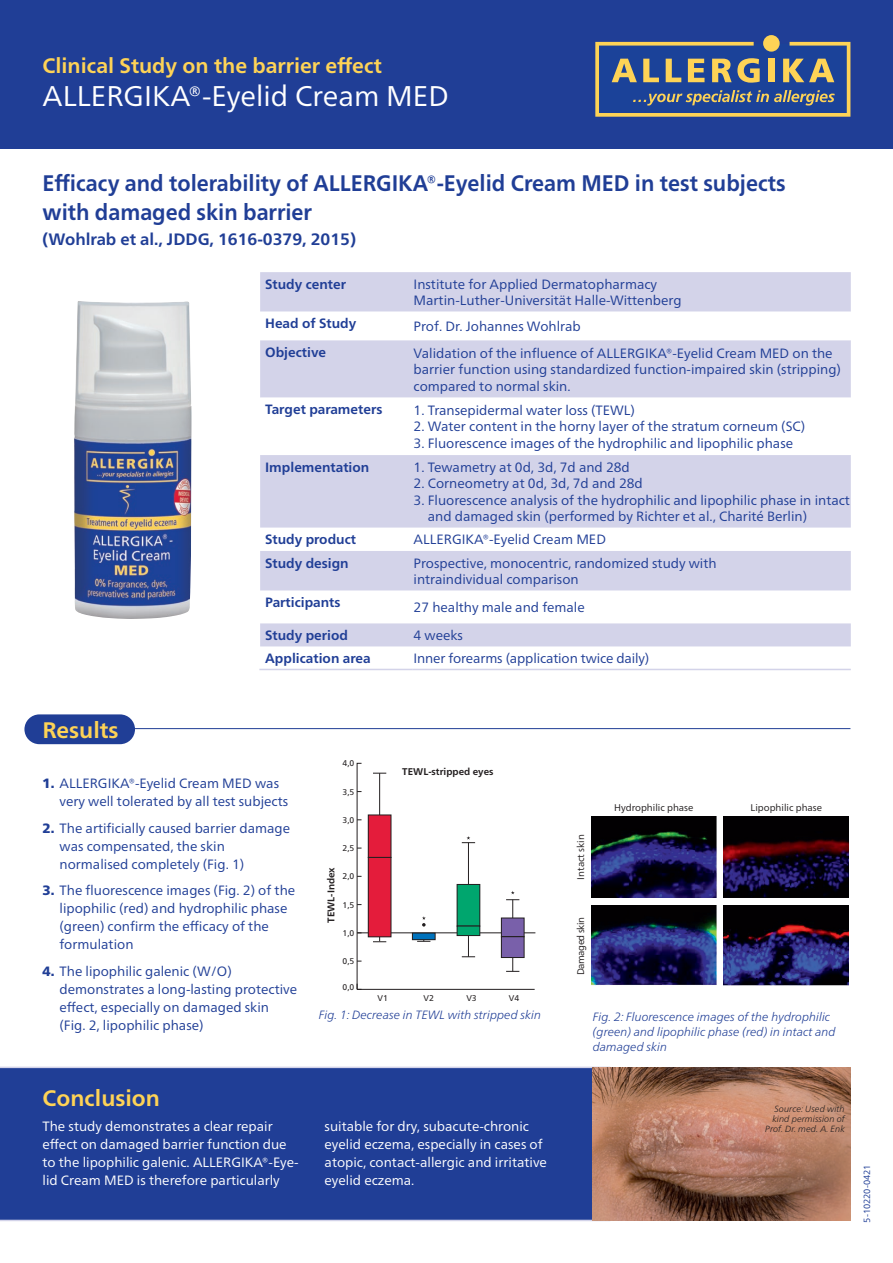
<style>
.page{position:relative;width:893px;height:1263px;background:#fff}
.page>*{position:absolute;margin:0;border:0;box-sizing:border-box;transform-origin:0 0}
.t1{font:28.5px "Frutiger Neue LTW1 G";color:#fff}
.t2{font:700 22.5px/28.5px "Frutiger Neue LTW1 G";color:#203e96;scale:.95 1}
.t3{font:700 22.5px "Frutiger Neue LTW1 G";color:#fed356}
.t4{font:700 21px "Frutiger Neue LTW1 G";color:#fed356}
.t5{font:700 16.5px "Frutiger Neue LTW1 G";color:#203e96}
.t6{font:13.5px/18px "Frutiger Neue LTW1 G";color:#203e96}
.t7{font:13.5px/18px "Frutiger Neue LTW1 G";color:#fff}
.t8{font:700 13.5px "Frutiger Neue LTW1 G";color:#203e96}
.t9{font:italic 300 12px/15px "Frutiger Neue LTW1 G";color:#203e96}
.t10{font:9.75px "Frutiger Neue LTW1 G";color:#231f20}
.t11{font:700 9.75px "Frutiger Neue LTW1 G";color:#231f20}
.t12{font:9.75px "Frutiger Neue LTW1 G";color:#231f20}
.t13{font:9.75px "Frutiger Neue LTW1 G";letter-spacing:-.05em;color:#231f20}
.t14{font:italic 300 9px/9.8px "Frutiger Neue LTW1 G";color:#231f20;text-align:right}
.t15{font:9px "Frutiger Neue LTW1 G";color:#203e96}
.t16{font:8.25px "Frutiger Neue LTW1 G";color:#231f20}
.s1{font-weight:900}
</style>
<div class="page">
<div style="left:0;top:0;width:893px;height:149px;background:#203e96"></div>
<div style="left:0;top:1066px;width:610px;height:155px;background:#203e96"></div>
<img style="left:591px;top:816px;width:125px;height:81px">
<img style="left:591px;top:906px;width:125px;height:80px">
<img style="left:724px;top:816px;width:124px;height:81px">
<img style="left:724px;top:906px;width:124px;height:80px">
<svg style="left:260px;top:272px;width:591px;height:374px;fill:#d3d3e9"></svg>
<svg style="left:260px;top:312px;width:591px;height:143px"></svg>
<hr style="left:259px;top:669px;width:154px;height:1px;background:#d3d3e9">
<hr style="left:413px;top:669px;width:438px;height:1px;background:#d3d3e9">
<img style="left:593px;top:1067px;width:257px;height:153px">
<div style="left:24px;top:714px;width:111px;height:30px;background:#203e96;border-radius:15px"></div>
<hr style="left:43px;top:728px;width:807px;height:1px;background:#203e96">
<img style="left:74px;top:301px;width:118px;height:318px">
<hr style="left:357px;top:989px;width:178px;height:1px;background:#231f20">
<svg style="left:356px;top:762px;width:6px;height:228px"></svg>
<svg style="left:373px;top:773px;width:13px;height:1px"></svg>
<svg style="left:462px;top:956px;width:13px;height:1px"></svg>
<svg style="left:506px;top:971px;width:13px;height:1px"></svg>
<svg style="left:373px;top:941px;width:13px;height:1px"></svg>
<hr style="left:357px;top:932px;width:178px;height:1px;background:#231f20">
<hr style="left:468px;top:843px;width:1px;height:114px;background:#231f20">
<hr style="left:512px;top:900px;width:1px;height:71px;background:#231f20">
<div style="left:457px;top:884px;width:23px;height:42px;background:#00a66e"></div>
<div style="left:457px;top:884px;width:23px;height:42px;border:1px solid #231f20"></div>
<div style="left:457px;top:926px;width:23px;height:9px;background:#00a66e"></div>
<div style="left:457px;top:926px;width:23px;height:10px;border:1px solid #231f20"></div>
<div style="left:501px;top:918px;width:23px;height:19px;background:#7960aa"></div>
<div style="left:501px;top:937px;width:23px;height:20px;background:#7960aa"></div>
<div style="left:501px;top:936px;width:23px;height:22px;border:1px solid #231f20"></div>
<hr style="left:379px;top:773px;width:1px;height:168px;background:#231f20">
<div style="left:368px;top:815px;width:23px;height:42px;background:#e41c3b"></div>
<div style="left:368px;top:815px;width:23px;height:43px;border:1px solid #231f20"></div>
<div style="left:368px;top:857px;width:23px;height:80px;background:#e41c3b"></div>
<div style="left:368px;top:857px;width:23px;height:80px;border:1px solid #231f20"></div>
<svg style="left:417px;top:940px;width:13px;height:2px"></svg>
<div style="left:412px;top:933px;width:23px;height:7px;background:#0072bc"></div>
<div style="left:412px;top:933px;width:23px;height:7px;border:1px solid #231f20"></div>
<svg style="left:422px;top:916px;width:4px;height:10px"></svg>
<svg style="left:462px;top:836px;width:13px;height:7px"></svg>
<svg style="left:506px;top:891px;width:13px;height:9px"></svg>
<div style="left:763px;top:35px;width:17px;height:17px;background:#fed356;border-radius:50%"></div>
<svg style="left:595px;top:42px;width:255px;height:75px"></svg>
<h3 class="t4" style="left:43px;top:51px;width:341px">Clinical Study on the barrier effect</h3>
<h1 class="t1" style="left:43px;top:75px;width:408px">ALLERGIKA®-Eyelid Cream MED</h1>
<h2 class="t2" style="left:43px;top:168px;width:784px">Efficacy and tolerability of ALLERGIKA®-Eyelid Cream MED in test subjects with damaged skin barrier</h2>
<p class="t5" style="left:43px;top:228px;width:315px">(Wohlrab et al., JDDG, 1616-0379, 2015)</p>
<p class="t8" style="left:265px;top:274px;width:82px">Study center</p>
<p class="t6" style="left:414px;top:275px;width:270px;line-height:16.5px">Institute for Applied Dermatopharmacy<br>Martin-Luther-Universität Halle-Wittenberg</p>
<p class="t8" style="left:265px;top:314px;width:93px">Head of Study</p>
<p class="t6" style="left:414px;top:316px;width:169px">Prof. Dr. Johannes Wohlrab</p>
<p class="t8" style="left:265px;top:342px;width:63px">Objective</p>
<p class="t6" style="left:414px;top:344px;width:429px;line-height:16.5px">Validation of the influence of ALLERGIKA®-Eyelid Cream MED on the barrier function using standardized function-impaired skin (stripping) compared to normal skin.</p>
<p class="t8" style="left:265px;top:400px;width:119px">Target parameters</p>
<p class="t6" style="left:414px;top:400px;width:223px">1. Transepidermal water loss (TEWL)</p>
<p class="t6" style="left:414px;top:417px;width:393px">2. Water content in the horny layer of the stratum corneum (SC)</p>
<p class="t6" style="left:414px;top:433px;width:381px">3. Fluorescence images of the hydrophilic and lipophilic phase</p>
<p class="t8" style="left:265px;top:457px;width:106px">Implementation</p>
<p class="t6" style="left:414px;top:457px;width:218px">1. Tewametry at 0d, 3d, 7d and 28d</p>
<p class="t6" style="left:414px;top:473px;width:231px">2. Corneometry at 0d, 3d, 7d and 28d</p>
<p class="t6" style="left:428px;top:491px;width:424px;line-height:16.5px;text-indent:-14px">3. Fluorescence analysis of the hydrophilic and lipophilic phase in intact and damaged skin (performed by Richter et al., Charité Berlin)</p>
<p class="t8" style="left:265px;top:530px;width:92px">Study product</p>
<p class="t6" style="left:414px;top:530px;width:194px">ALLERGIKA®-Eyelid Cream MED</p>
<p class="t8" style="left:265px;top:553px;width:85px">Study design</p>
<p class="t6" style="left:414px;top:554px;width:305px;line-height:16.5px">Prospective, monocentric, randomized study with intraindividual comparison</p>
<p class="t8" style="left:265px;top:593px;width:77px">Participants</p>
<p class="t6" style="left:414px;top:597px;width:173px">27 healthy male and female</p>
<p class="t8" style="left:265px;top:625px;width:84px">Study period</p>
<p class="t6" style="left:414px;top:625px;width:51px">4 weeks</p>
<p class="t8" style="left:265px;top:649px;width:107px">Application area</p>
<p class="t6" style="left:414px;top:648px;width:237px">Inner forearms (application twice daily)</p>
<h2 class="t3" style="left:43px;top:713px;width:78px">Results</h2>
<p class="t6" style="left:60px;top:773px;width:230px;text-indent:-17px"><span class="s1">1.</span> ALLERGIKA®-Eyelid Cream MED was very well tolerated by all test subjects</p>
<p class="t6" style="left:60px;top:818px;width:232px;text-indent:-17px"><span class="s1">2.</span> The artificially caused barrier damage was compensated, the skin normalised completely (Fig. 1)</p>
<p class="t6" style="left:60px;top:880px;width:237px;text-indent:-17px"><span class="s1">3.</span> The fluorescence images (Fig. 2) of the lipophilic (red) and hydrophilic phase (green) confirm the efficacy of the formulation</p>
<p class="t6" style="left:60px;top:961px;width:239px;text-indent:-17px"><span class="s1">4.</span> The lipophilic galenic (W/O) demonstrates a long-lasting protective effect, especially on damaged skin (Fig. 2, lipophilic phase)</p>
<p class="t16" style="left:343px;top:757px;width:13px">4,0</p>
<p class="t16" style="left:343px;top:786px;width:13px">3,5</p>
<p class="t16" style="left:343px;top:814px;width:13px">3,0</p>
<p class="t12" style="left:322px;top:926px;width:62px;rotate:-90deg">TEWL – Index</p>
<p class="t11" style="left:324px;top:923px;width:57px;rotate:-90deg">TEWL-Index</p>
<p class="t16" style="left:343px;top:842px;width:13px">2,5</p>
<p class="t16" style="left:343px;top:870px;width:13px">2,0</p>
<p class="t16" style="left:343px;top:899px;width:13px">1,5</p>
<p class="t16" style="left:343px;top:927px;width:13px">1,0</p>
<p class="t16" style="left:343px;top:955px;width:13px">0,5</p>
<p class="t16" style="left:343px;top:981px;width:13px">0,0</p>
<p class="t12" style="left:412px;top:764px;width:86px">TEWL – gestripped</p>
<p class="t11" style="left:402px;top:764px;width:93px">TEWL-stripped eyes</p>
<p class="t16" style="left:378px;top:991px;width:12px">V1</p>
<p class="t16" style="left:423px;top:991px;width:12px">V2</p>
<p class="t16" style="left:466px;top:991px;width:12px">V3</p>
<p class="t16" style="left:509px;top:991px;width:12px">V4</p>
<p class="t10" style="left:574px;top:879px;width:47px;rotate:-90deg">Intact skin</p>
<p class="t13" style="left:574px;top:975px;width:59px;rotate:-90deg">Damaged skin</p>
<p class="t10" style="left:614px;top:800px;width:81px">Hydrophilic phase</p>
<p class="t10" style="left:751px;top:800px;width:73px">Lipophilic phase</p>
<p class="t9" style="left:319px;top:1006px;width:224px">Fig. 1: Decrease in TEWL with stripped skin</p>
<p class="t9" style="left:593px;top:1009px;width:244px">Fig. 2: Fluorescence images of the hydrophilic (green) and lipophilic phase (red) in intact and damaged skin</p>
<h2 class="t3" style="left:43px;top:1081px;width:119px">Conclusion</h2>
<p class="t7" style="left:43px;top:1116px;width:258px">The study demonstrates a clear repair effect on damaged barrier function due to the lipophilic galenic. ALLERGIKA®-Eye&shy;lid Cream MED is therefore particularly</p>
<p class="t7" style="left:325px;top:1116px;width:224px">suitable for dry, subacute-chronic eyelid eczema, especially in cases of atopic, contact-allergic and irritative eyelid eczema.</p>
<p class="t14" style="left:765px;top:1104px;width:81px">Source: Used with kind permission of<br>Prof. Dr. med. A. Enk</p>
<p class="t15" style="left:860px;top:1222px;width:59px;rotate:-90deg">5-10220-0421</p>
</div>
